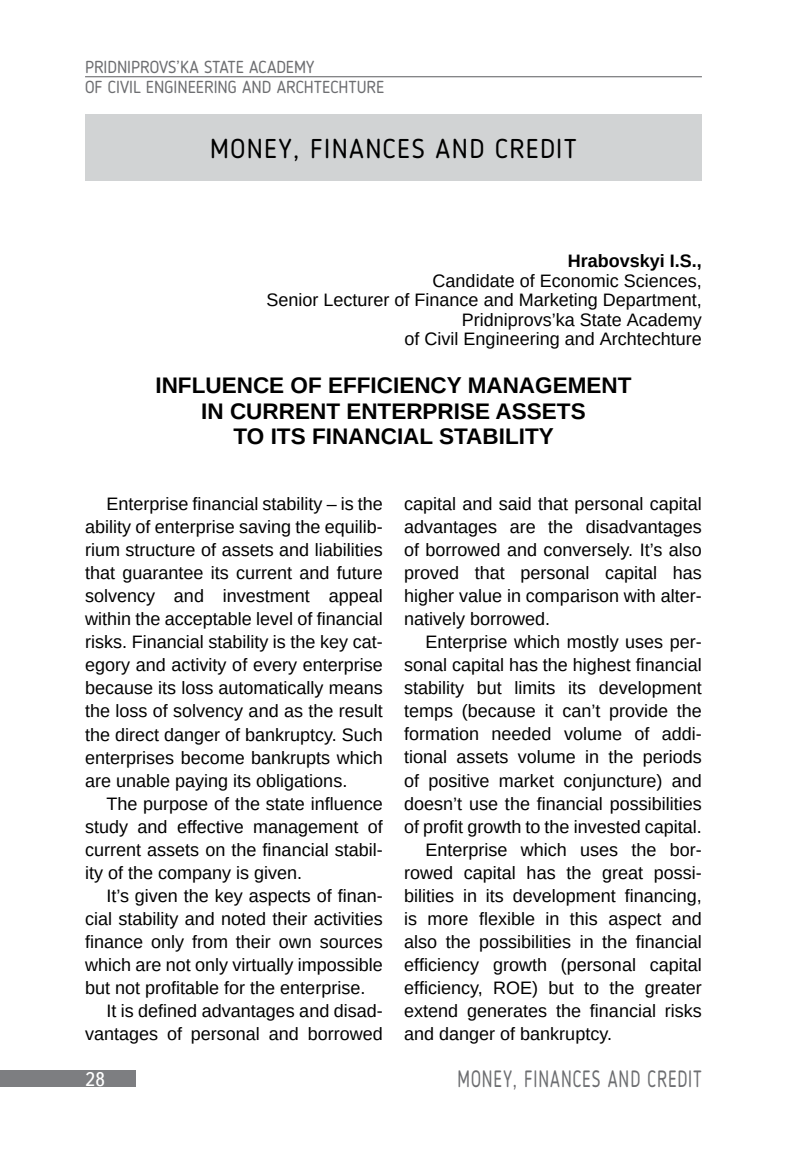
<style>
.page{position:relative;width:787px;height:1149px;background:#fff}
.page>*{position:absolute;margin:0;border:0;box-sizing:border-box;transform-origin:0 0}
.t1{font:27px "Blogger Sans";letter-spacing:.05em;color:#000}
.t2{font:23.4px "Blogger Sans";letter-spacing:.05em;color:#6d6e71;scale:.77 1}
.t3{font:700 22.5px/25.5px "Arimo";color:#000;text-align:center}
.t4{font:19.5px "Ukrainian Text";color:#fff}
.t5{font:18px/23.1px "Arimo";color:#000;text-align:justify}
.t6{font:700 18px "Arimo";color:#000}
.t7{font:17.25px/20.7px "Blogger Sans";color:#6d6e71}
</style>
<div class="page">
<hr style="left:85px;top:76px;width:617px;height:1px;background:#6d6e71">
<div style="left:0;top:1069px;width:136px;height:17px;background:#7d7e81"></div>
<div style="left:85px;top:115px;width:617px;height:66px;background:#d1d3d4"></div>
<p class="t7" style="left:85px;top:56px;width:301px">PRIDNIPROVS’KA STATE ACADEMY<br>OF CIVIL ENGINEERING AND ARCHTECHTURE</p>
<h1 class="t1" style="left:210px;top:133px;width:368px">MONEY, FINANCES AND CREDIT</h1>
<p class="t6" style="left:568px;top:248px;width:136px">Hrabovskyi I.S.,</p>
<p class="t5" style="left:266px;top:271px;width:437px;line-height:19.5px;text-align:right">Candidate of Economic Sciences,<br>Senior Lecturer of Finance and Marketing Department, Pridniprovs’ka State Academy<br>of Civil Engineering and Archtechture</p>
<p class="t3" style="left:155px;top:373px;width:477px">INFLUENCE OF EFFICIENCY MANAGEMENT<br>IN CURRENT ENTERPRISE ASSETS<br>TO ITS FINANCIAL STABILITY</p>
<p class="t5" style="left:85px;top:492px;width:299px;text-indent:21px">Enterprise financial stability – is the ability of enterprise saving the equilib&shy;rium structure of assets and liabilities that guarantee its current and future solvency and investment appeal within the acceptable level of financial risks. Financial stability is the key cat&shy;egory and activity of every enterprise because its loss automatically means the loss of solvency and as the result the direct danger of bankruptcy. Such enterprises become bankrupts which are unable paying its obligations.</p>
<p class="t5" style="left:85px;top:791px;width:299px;text-indent:21px">The purpose of the state influence study and effective management of current assets on the financial stabil&shy;ity of the company is given.</p>
<p class="t5" style="left:106px;top:884px;width:278px">It’s given the key aspects of finan-</p>
<p class="t5" style="left:85px;top:907px;width:299px">cial stability and noted their activities</p>
<p class="t5" style="left:85px;top:930px;width:299px">finance only from their own sources</p>
<p class="t5" style="left:85px;top:953px;width:299px">which are not only virtually impossible</p>
<p class="t5" style="left:85px;top:976px;width:282px">but not profitable for the enterprise.</p>
<p class="t5" style="left:106px;top:999px;width:278px">It is defined advantages and disad-</p>
<p class="t5" style="left:85px;top:1022px;width:299px">vantages of personal and borrowed</p>
<p class="t5" style="left:404px;top:492px;width:299px">capital and said that personal capital advantages are the disadvantages of borrowed and conversely. It’s also proved that personal capital has higher value in comparison with alter&shy;natively borrowed.</p>
<p class="t5" style="left:425px;top:630px;width:278px">Enterprise which mostly uses per-</p>
<p class="t5" style="left:404px;top:653px;width:299px">sonal capital has the highest financial</p>
<p class="t5" style="left:404px;top:676px;width:299px">stability but limits its development</p>
<p class="t5" style="left:404px;top:699px;width:299px">temps (because it can’t provide the</p>
<p class="t5" style="left:404px;top:722px;width:299px">formation needed volume of addi-</p>
<p class="t5" style="left:404px;top:745px;width:299px">tional assets volume in the periods</p>
<p class="t5" style="left:404px;top:768px;width:299px">of positive market conjuncture) and</p>
<p class="t5" style="left:404px;top:791px;width:299px">doesn’t use the financial possibilities</p>
<p class="t5" style="left:404px;top:814px;width:299px">of profit growth to the invested capital.</p>
<p class="t5" style="left:425px;top:837px;width:278px">Enterprise which uses the bor-</p>
<p class="t5" style="left:404px;top:860px;width:299px">rowed capital has the great possi-</p>
<p class="t5" style="left:404px;top:883px;width:299px">bilities in its development financing,</p>
<p class="t5" style="left:404px;top:906px;width:299px">is more flexible in this aspect and</p>
<p class="t5" style="left:404px;top:929px;width:299px">also the possibilities in the financial</p>
<p class="t5" style="left:404px;top:953px;width:299px">efficiency growth (personal capital</p>
<p class="t5" style="left:404px;top:976px;width:299px">efficiency, ROE) but to the greater</p>
<p class="t5" style="left:404px;top:999px;width:299px">extend generates the financial risks</p>
<p class="t5" style="left:404px;top:1022px;width:209px">and danger of bankruptcy.</p>
<p class="t4" style="left:85px;top:1068px;width:22px">28</p>
<p class="t2" style="left:457px;top:1064px;width:319px">MONEY, FINANCES AND CREDIT</p>
</div>
